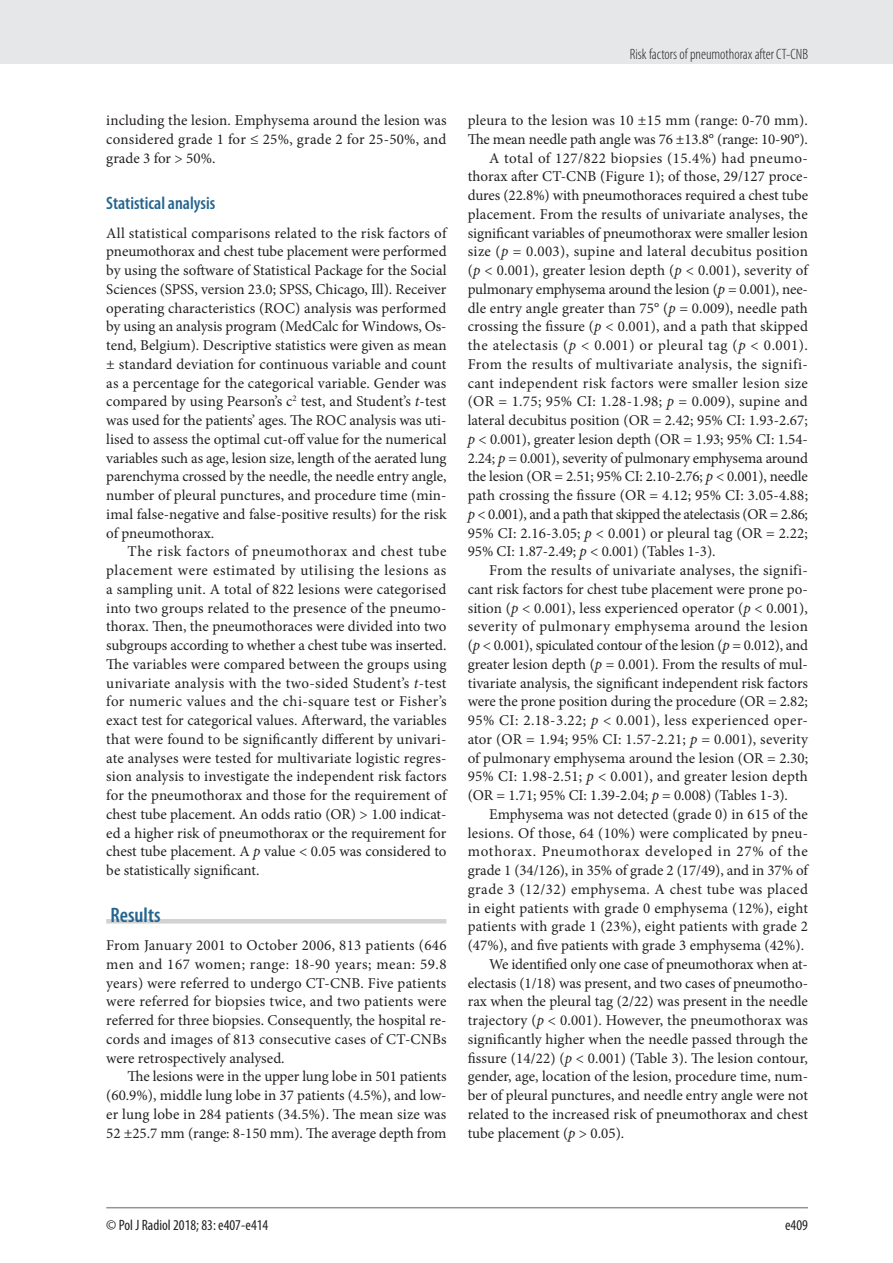
<style>
.page{position:relative;width:893px;height:1263px;background:#fff}
.page>*{position:absolute;margin:0;border:0;box-sizing:border-box;transform-origin:0 0}
.t1{font:600 condensed 21px "Myriad Pro";color:#24648f}
.t2{font:600 condensed 18px "Myriad Pro";color:#24648f}
.t3{font:15px/18.8px "Minion Pro";letter-spacing:.005em;color:#231f20;text-align:justify}
.t4{font:15px "Minion Pro";letter-spacing:.03em;color:#231f20}
.t5{font:15px "Minion Pro";letter-spacing:-.015em;color:#231f20}
.t6{font:15px "Minion Pro";letter-spacing:.025em;color:#231f20}
.t7{font:15px "Minion Pro";letter-spacing:-.025em;color:#231f20}
.t8{font:15px "Minion Pro";letter-spacing:.035em;color:#231f20}
.t9{font:15px "Minion Pro";letter-spacing:.05em;color:#231f20}
.t10{font:300 condensed 15px "Myriad Pro";color:#231f20}
.t11{font:condensed 15px "Myriad Pro";color:#231f20}
.s1{font-style:italic}
</style>
<div class="page">
<div style="left:0;top:0;width:893px;height:64px;background:#e6e7e9"></div>
<hr style="left:106px;top:1207px;width:702px;height:1px;background:#939598">
<hr style="left:106px;top:919px;width:340px;height:4px;background:#d1d2d4">
<p class="t10" style="left:630px;top:45px;width:180px">Risk factors of pneumothorax after CT-CNB</p>
<p class="t3" style="left:106px;top:111px;width:342px">including the lesion. Emphysema around the lesion was considered grade 1 for ≤ 25%, grade 2 for 25-50%, and grade 3 for &gt; 50%.</p>
<p class="t2" style="left:106px;top:192px;width:110px">Statistical analysis</p>
<p class="t3" style="left:106px;top:223px;width:342px">All statistical comparisons related to the risk factors of pneumothorax and chest tube placement were performed by using the software of Statistical Package for the Social Sciences (SPSS, version 23.0; SPSS, Chicago, Ill). Receiver operating characteristics (ROC) analysis was performed by using an analysis program (MedCalc for Windows, Os&shy;tend, Belgium). Descriptive statistics were given as mean ± standard deviation for continuous variable and count as a percentage for the categorical variable. Gender was compared by using Pearson’s c<sup>2</sup> test, and Student’s <span class="s1">t</span>-test was used for the patients’ ages. The ROC analysis was uti&shy;lised to assess the optimal cut-off value for the numerical variables such as age, lesion size, length of the aerated lung parenchyma crossed by the needle, the needle entry angle, number of pleural punctures, and procedure time (min&shy;imal false-negative and false-positive results) for the risk of pneumothorax.</p>
<p class="t3" style="left:106px;top:542px;width:342px;text-indent:21px">The risk factors of pneumothorax and chest tube placement were estimated by utilising the lesions as a sampling unit. A total of 822 lesions were categorised into two groups related to the presence of the pneumo&shy;thorax. Then, the pneumothoraces were divided into two subgroups according to whether a chest tube was inserted.<br>The variables were compared between the groups using univariate analysis with the two-sided Student’s <span class="s1">t</span>-test for numeric values and the chi-square test or Fisher’s exact test for categorical values. Afterward, the variables that were found to be significantly different by univari&shy;ate analyses were tested for multivariate logistic regres&shy;sion analysis to investigate the independent risk factors for the pneumothorax and those for the requirement of chest tube placement. An odds ratio (OR) &gt; 1.00 indicat&shy;ed a higher risk of pneumothorax or the requirement for chest tube placement. A <span class="s1">p</span> value &lt; 0.05 was considered to be statistically significant.</p>
<h1 class="t1" style="left:111px;top:902px;width:51px">Results</h1>
<p class="t3" style="left:106px;top:936px;width:342px">From January 2001 to October 2006, 813 patients (646 men and 167 women; range: 18-90 years; mean: 59.8 years) were referred to undergo CT-CNB. Five patients were referred for biopsies twice, and two patients were referred for three biopsies. Consequently, the hospital re&shy;cords and images of 813 consecutive cases of CT-CNBs were retrospectively analysed.</p>
<p class="t3" style="left:106px;top:1067px;width:342px;text-indent:21px">The lesions were in the upper lung lobe in 501 patients (60.9%), middle lung lobe in 37 patients (4.5%), and low&shy;er lung lobe in 284 patients (34.5%). The mean size was 52 ±25.7 mm (range: 8-150 mm). The average depth from</p>
<p class="t3" style="left:468px;top:111px;width:342px">pleura to the lesion was 10 ±15 mm (range: 0-70 mm).</p>
<p class="t3" style="left:468px;top:130px;width:342px">The mean needle path angle was 76 ±13.8° (range: 10-90°).</p>
<p class="t4" style="left:489px;top:148px;width:320px">A total of 127/822 biopsies (15.4%) had pneumo-</p>
<p class="t3" style="left:468px;top:167px;width:342px">thorax after CT-CNB (Figure 1); of those, 29/127 proce-</p>
<p class="t3" style="left:468px;top:186px;width:342px">dures (22.8%) with pneumothoraces required a chest tube</p>
<p class="t3" style="left:468px;top:205px;width:342px">placement. From the results of univariate analyses, the</p>
<p class="t3" style="left:468px;top:223px;width:342px">significant variables of pneumothorax were smaller lesion</p>
<p class="t6" style="left:468px;top:241px;width:342px">size (<span class="s1">p</span> = 0.003), supine and lateral decubitus position</p>
<p class="t3" style="left:468px;top:261px;width:342px">(<span class="s1">p</span> &lt; 0.001), greater lesion depth (<span class="s1">p</span> &lt; 0.001), severity of</p>
<p class="t5" style="left:468px;top:279px;width:342px">pulmonary emphysema around the lesion (<span class="s1">p</span> = 0.001), nee-</p>
<p class="t3" style="left:468px;top:298px;width:342px">dle entry angle greater than 75° (<span class="s1">p</span> = 0.009), needle path</p>
<p class="t3" style="left:468px;top:317px;width:342px">crossing the fissure (<span class="s1">p</span> &lt; 0.001), and a path that skipped</p>
<p class="t8" style="left:468px;top:335px;width:342px">the atelectasis (<span class="s1">p</span> &lt; 0.001) or pleural tag (<span class="s1">p</span> &lt; 0.001).</p>
<p class="t4" style="left:468px;top:354px;width:342px">From the results of multivariate analysis, the signifi-</p>
<p class="t6" style="left:468px;top:373px;width:342px">cant independent risk factors were smaller lesion size</p>
<p class="t3" style="left:468px;top:392px;width:342px">(OR = 1.75; 95% CI: 1.28-1.98; <span class="s1">p</span> = 0.009), supine and</p>
<p class="t3" style="left:468px;top:411px;width:342px">lateral decubitus position (OR = 2.42; 95% CI: 1.93-2.67;</p>
<p class="t3" style="left:468px;top:430px;width:342px"><span class="s1">p</span> &lt; 0.001), greater lesion depth (OR = 1.93; 95% CI: 1.54-</p>
<p class="t5" style="left:468px;top:448px;width:342px">2.24; <span class="s1">p</span> = 0.001), severity of pulmonary emphysema around</p>
<p class="t5" style="left:468px;top:466px;width:342px">the lesion (OR = 2.51; 95% CI: 2.10-2.76; <span class="s1">p</span> &lt; 0.001), needle</p>
<p class="t3" style="left:468px;top:486px;width:342px">path crossing the fissure (OR = 4.12; 95% CI: 3.05-4.88;</p>
<p class="t7" style="left:468px;top:504px;width:342px"><span class="s1">p</span> &lt; 0.001), and a path that skipped the atelectasis (OR = 2.86;</p>
<p class="t3" style="left:468px;top:523px;width:342px">95% CI: 2.16-3.05; <span class="s1">p</span> &lt; 0.001) or pleural tag (OR = 2.22;</p>
<p class="t3" style="left:468px;top:542px;width:249px">95% CI: 1.87-2.49; <span class="s1">p</span> &lt; 0.001) (Tables 1-3).</p>
<p class="t3" style="left:489px;top:561px;width:320px">From the results of univariate analyses, the signifi-</p>
<p class="t3" style="left:468px;top:580px;width:342px">cant risk factors for chest tube placement were prone po-</p>
<p class="t3" style="left:468px;top:598px;width:342px">sition (<span class="s1">p</span> &lt; 0.001), less experienced operator (<span class="s1">p</span> &lt; 0.001),</p>
<p class="t4" style="left:468px;top:616px;width:342px">severity of pulmonary emphysema around the lesion</p>
<p class="t5" style="left:468px;top:635px;width:342px">(<span class="s1">p</span> &lt; 0.001), spiculated contour of the lesion (<span class="s1">p</span> = 0.012), and</p>
<p class="t3" style="left:468px;top:655px;width:342px">greater lesion depth (<span class="s1">p</span> = 0.001). From the results of mul-</p>
<p class="t3" style="left:468px;top:673px;width:342px">tivariate analysis, the significant independent risk factors</p>
<p class="t3" style="left:468px;top:692px;width:342px">were the prone position during the procedure (OR = 2.82;</p>
<p class="t4" style="left:468px;top:710px;width:342px">95% CI: 2.18-3.22; <span class="s1">p</span> &lt; 0.001), less experienced oper-</p>
<p class="t3" style="left:468px;top:730px;width:342px">ator (OR = 1.94; 95% CI: 1.57-2.21; <span class="s1">p</span> = 0.001), severity</p>
<p class="t3" style="left:468px;top:748px;width:342px">of pulmonary emphysema around the lesion (OR = 2.30;</p>
<p class="t3" style="left:468px;top:767px;width:342px">95% CI: 1.98-2.51; <span class="s1">p</span> &lt; 0.001), and greater lesion depth</p>
<p class="t3" style="left:468px;top:786px;width:322px">(OR = 1.71; 95% CI: 1.39-2.04; <span class="s1">p</span> = 0.008) (Tables 1-3).</p>
<p class="t3" style="left:489px;top:805px;width:320px">Emphysema was not detected (grade 0) in 615 of the</p>
<p class="t3" style="left:468px;top:823px;width:342px">lesions. Of those, 64 (10%) were complicated by pneu-</p>
<p class="t9" style="left:468px;top:841px;width:342px">mothorax. Pneumothorax developed in 27% of the</p>
<p class="t3" style="left:468px;top:861px;width:342px">grade 1 (34/126), in 35% of grade 2 (17/49), and in 37% of</p>
<p class="t4" style="left:468px;top:879px;width:342px">grade 3 (12/32) emphysema. A chest tube was placed</p>
<p class="t3" style="left:468px;top:898px;width:342px">in eight patients with grade 0 emphysema (12%), eight</p>
<p class="t3" style="left:468px;top:917px;width:342px">patients with grade 1 (23%), eight patients with grade 2</p>
<p class="t3" style="left:468px;top:936px;width:338px">(47%), and five patients with grade 3 emphysema (42%).</p>
<p class="t3" style="left:489px;top:955px;width:320px">We identified only one case of pneumothorax when at-</p>
<p class="t3" style="left:468px;top:973px;width:342px">electasis (1/18) was present, and two cases of pneumotho-</p>
<p class="t3" style="left:468px;top:992px;width:342px">rax when the pleural tag (2/22) was present in the needle</p>
<p class="t3" style="left:468px;top:1011px;width:342px">trajectory (<span class="s1">p</span> &lt; 0.001). However, the pneumothorax was</p>
<p class="t3" style="left:468px;top:1030px;width:342px">significantly higher when the needle passed through the</p>
<p class="t3" style="left:468px;top:1048px;width:342px">fissure (14/22) (<span class="s1">p</span> &lt; 0.001) (Table 3). The lesion contour,</p>
<p class="t3" style="left:468px;top:1067px;width:342px">gender, age, location of the lesion, procedure time, num-</p>
<p class="t3" style="left:468px;top:1086px;width:342px">ber of pleural punctures, and needle entry angle were not</p>
<p class="t3" style="left:468px;top:1105px;width:342px">related to the increased risk of pneumothorax and chest</p>
<p class="t3" style="left:468px;top:1123px;width:158px">tube placement (<span class="s1">p</span> &gt; 0.05).</p>
<p class="t11" style="left:106px;top:1216px;width:164px">© Pol J Radiol 2018; 83: e407-e414</p>
<p class="t11" style="left:785px;top:1216px;width:24px">e409</p>
</div>
